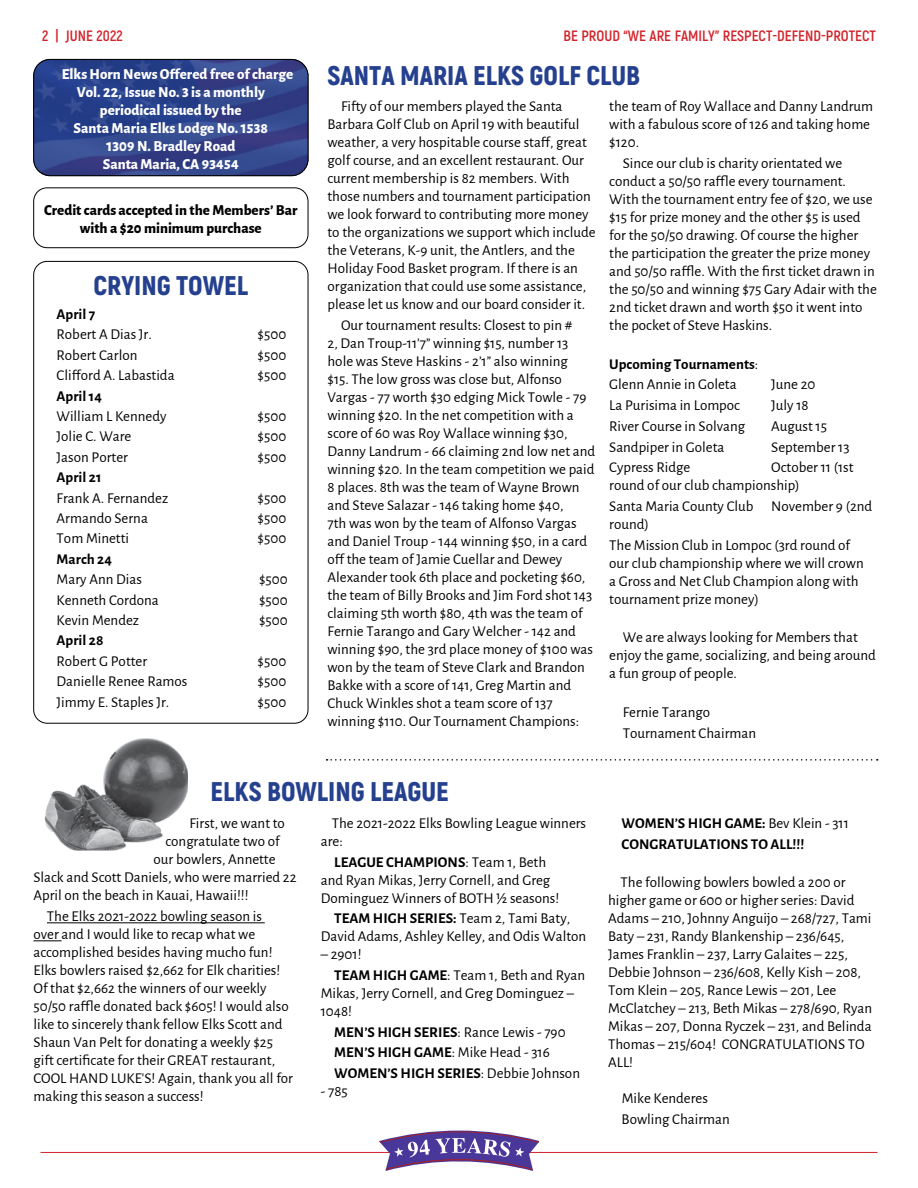
<style>
.page{position:relative;width:918px;height:1188px;background:#fff}
.page>*{position:absolute;margin:0;border:0;box-sizing:border-box;transform-origin:0 0}
.t1{font:900 27px "Akrobat";color:#25408f}
.t2{font:15px/18px "Alegreya Sans";color:#000}
.t3{font:700 15px/20.7px "Alegreya Sans";color:#000}
.t4{font:800 15px "Alegreya Sans";color:#fff}
.t5{font:800 15px/18px "Alegreya Sans";color:#000;text-align:center}
.t6{font:700 15px "Akrobat";color:#d2232a}
.s1{font-weight:400}
.s2{font-weight:700}
</style>
<div class="page">
<hr style="left:40px;top:1152px;width:838px;height:1px;background:#d2232a">
<svg style="left:380px;top:1128px;width:159px;height:15px"></svg>
<svg style="left:379px;top:1131px;width:160px;height:40px"></svg>
<svg style="left:34px;top:59px;width:274px;height:117px;background:#2f438a"></svg>
<div style="left:33px;top:59px;width:275px;height:117px;border:1px solid #000;border-radius:17px"></div>
<div style="left:33px;top:187px;width:275px;height:61px;border:1px solid #000;border-radius:13px"></div>
<div style="left:33px;top:261px;width:275px;height:463px;border:1px solid #000;border-radius:14px"></div>
<img style="left:44px;top:738px;width:144px;height:113px">
<hr style="left:47px;top:922px;width:218px;height:1px;background:#000">
<svg style="left:33px;top:940px;width:29px;height:1px"></svg>
<svg style="left:327px;top:759px;width:551px;height:2px"></svg>
<p class="t6" style="left:42px;top:26px;width:82px">2 | JUNE 2022</p>
<p class="t6" style="left:563px;top:26px;width:314px">BE PROUD “WE ARE FAMILY” RESPECT-DEFEND-PROTECT</p>
<p class="t4" style="left:62px;top:62px;width:233px">Elks Horn News Offered free of charge</p>
<p class="t4" style="left:77px;top:80px;width:190px">Vol. 22, Issue No. 3 is a monthly</p>
<p class="t4" style="left:100px;top:98px;width:143px">periodical issued by the</p>
<p class="t4" style="left:74px;top:116px;width:196px">Santa Maria Elks Lodge No. 1538</p>
<p class="t4" style="left:106px;top:134px;width:130px">1309 N. Bradley Road</p>
<p class="t4" style="left:103px;top:152px;width:138px">Santa Maria, CA 93454</p>
<p class="t5" style="left:44px;top:200px;width:255px">Credit cards accepted in the Members’ Bar with a $20 minimum purchase</p>
<h1 class="t1" style="left:328px;top:58px;width:314px">SANTA MARIA ELKS GOLF CLUB</h1>
<p class="t2" style="left:328px;top:97px;width:270px;text-indent:14px">Fifty of our members played the Santa Barbara Golf Club on April 19 with beautiful weather, a very hospitable course staff, great golf course, and an excellent restaurant. Our current membership is 82 members. With those numbers and tournament participation we look forward to contributing more money to the organizations we support which include the Veterans, K-9 unit, the Antlers, and the Holiday Food Basket program. If there is an organization that could use some assistance, please let us know and our board consider it.</p>
<p class="t2" style="left:328px;top:316px;width:269px;text-indent:14px">Our tournament results: Closest to pin #<br>2, Dan Troup-11’7” winning $15, number 13 hole was Steve Haskins - 2’1” also winning<br>$15. The low gross was close but, Alfonso Vargas - 77 worth $30 edging Mick Towle - 79 winning $20. In the net competition with a score of 60 was Roy Wallace winning $30, Danny Landrum - 66 claiming 2nd low net and winning $20. In the team competition we paid 8 places. 8th was the team of Wayne Brown and Steve Salazar - 146 taking home $40,<br>7th was won by the team of Alfonso Vargas and Daniel Troup - 144 winning $50, in a card off the team of Jamie Cuellar and Dewey Alexander took 6th place and pocketing $60, the team of Billy Brooks and Jim Ford shot 143 claiming 5th worth $80, 4th was the team of Fernie Tarango and Gary Welcher - 142 and winning $90, the 3rd place money of $100 was won by the team of Steve Clark and Brandon Bakke with a score of 141, Greg Martin and Chuck Winkles shot a team score of 137 winning $110. Our Tournament Champions:</p>
<p class="t2" style="left:609px;top:97px;width:266px">the team of Roy Wallace and Danny Landrum with a fabulous score of 126 and taking home $120.</p>
<p class="t2" style="left:609px;top:154px;width:269px;text-indent:14px">Since our club is charity orientated we conduct a 50/50 raffle every tournament.<br>With the tournament entry fee of $20, we use $15 for prize money and the other $5 is used for the 50/50 drawing. Of course the higher the participation the greater the prize money and 50/50 raffle. With the first ticket drawn in the 50/50 and winning $75 Gary Adair with the 2nd ticket drawn and worth $50 it went into the pocket of Steve Haskins.</p>
<p class="t3" style="left:609px;top:353px;width:151px">Upcoming Tournaments<span class="s1">:<br>Glenn Annie in Goleta</span></p>
<h1 class="t1" style="left:94px;top:268px;width:156px">CRYING TOWEL</h1>
<p class="t3" style="left:57px;top:303px;width:40px">April 7</p>
<p class="t2" style="left:57px;top:325px;width:97px">Robert A Dias Jr.</p>
<p class="t2" style="left:258px;top:325px;width:30px">$500</p>
<p class="t2" style="left:57px;top:345px;width:82px">Robert Carlon</p>
<p class="t2" style="left:258px;top:345px;width:30px">$500</p>
<p class="t2" style="left:57px;top:366px;width:120px">Clifford A. Labastida</p>
<p class="t2" style="left:258px;top:366px;width:30px">$500</p>
<p class="t3" style="left:57px;top:384px;width:47px">April 14</p>
<p class="t2" style="left:57px;top:406px;width:111px">William L Kennedy</p>
<p class="t2" style="left:258px;top:406px;width:30px">$500</p>
<p class="t2" style="left:57px;top:427px;width:76px">Jolie C. Ware</p>
<p class="t2" style="left:258px;top:427px;width:30px">$500</p>
<p class="t2" style="left:57px;top:447px;width:73px">Jason Porter</p>
<p class="t2" style="left:258px;top:447px;width:30px">$500</p>
<p class="t3" style="left:57px;top:466px;width:46px">April 21</p>
<p class="t2" style="left:57px;top:488px;width:113px">Frank A. Fernandez</p>
<p class="t2" style="left:258px;top:488px;width:30px">$500</p>
<p class="t2" style="left:57px;top:508px;width:93px">Armando Serna</p>
<p class="t2" style="left:258px;top:508px;width:30px">$500</p>
<p class="t2" style="left:57px;top:529px;width:74px">Tom Minetti</p>
<p class="t2" style="left:258px;top:529px;width:30px">$500</p>
<p class="t3" style="left:57px;top:548px;width:57px">March 24</p>
<p class="t2" style="left:57px;top:570px;width:87px">Mary Ann Dias</p>
<p class="t2" style="left:259px;top:570px;width:30px">$500</p>
<p class="t2" style="left:57px;top:590px;width:104px">Kenneth Cordona</p>
<p class="t2" style="left:259px;top:590px;width:30px">$500</p>
<p class="t2" style="left:57px;top:610px;width:84px">Kevin Mendez</p>
<p class="t2" style="left:259px;top:610px;width:30px">$500</p>
<p class="t3" style="left:57px;top:629px;width:48px">April 28</p>
<p class="t2" style="left:57px;top:651px;width:92px">Robert G Potter</p>
<p class="t2" style="left:258px;top:651px;width:30px">$500</p>
<p class="t2" style="left:57px;top:672px;width:132px">Danielle Renee Ramos</p>
<p class="t2" style="left:258px;top:672px;width:30px">$500</p>
<p class="t2" style="left:57px;top:692px;width:114px">Jimmy E. Staples Jr.</p>
<p class="t2" style="left:258px;top:692px;width:30px">$500</p>
<p class="t2" style="left:771px;top:375px;width:46px">June 20</p>
<p class="t2" style="left:609px;top:396px;width:132px">La Purisima in Lompoc</p>
<p class="t2" style="left:771px;top:396px;width:39px">July 18</p>
<p class="t2" style="left:609px;top:416px;width:137px">River Course in Solvang</p>
<p class="t2" style="left:771px;top:416px;width:57px">August 15</p>
<p class="t2" style="left:609px;top:437px;width:117px">Sandpiper in Goleta</p>
<p class="t2" style="left:771px;top:437px;width:80px">September 13</p>
<p class="t2" style="left:609px;top:458px;width:82px">Cypress Ridge</p>
<p class="t2" style="left:609px;top:458px;width:246px;text-indent:162px">October 11 (1st round of our club championship)</p>
<p class="t2" style="left:609px;top:496px;width:265px">Santa Maria County Club November 9 (2nd round)</p>
<p class="t2" style="left:609px;top:535px;width:256px">The Mission Club in Lompoc (3rd round of our club championship where we will crown a Gross and Net Club Champion along with tournament prize money)</p>
<p class="t2" style="left:609px;top:628px;width:268px;text-indent:14px">We are always looking for Members that enjoy the game, socializing, and being around a fun group of people.</p>
<p class="t2" style="left:623px;top:701px;width:135px;line-height:20.7px">Fernie Tarango<br>Tournament Chairman</p>
<h1 class="t1" style="left:211px;top:774px;width:240px">ELKS BOWLING LEAGUE</h1>
<p class="t2" style="left:189px;top:813px;width:97px">First, we want to</p>
<p class="t2" style="left:165px;top:831px;width:116px">congratulate two of</p>
<p class="t2" style="left:153px;top:849px;width:124px">our bowlers, Annette</p>
<p class="t2" style="left:33px;top:867px;width:265px">Slack and Scott Daniels, who were married 22</p>
<p class="t2" style="left:33px;top:885px;width:217px">April on the beach in Kauai, Hawaii!!!</p>
<p class="t2" style="left:33px;top:906px;width:261px;text-indent:14px">The Elks 2021-2022 bowling season is<br>over and I would like to recap what we accomplished besides having mucho fun!<br>Elks bowlers raised $2,662 for Elk charities!<br>Of that $2,662 the winners of our weekly 50/50 raffle donated back $605! I would also like to sincerely thank fellow Elks Scott and Shaun Van Pelt for donating a weekly $25 gift certificate for their GREAT restaurant, COOL HAND LUKE’S! Again, thank you all for making this season a success!</p>
<p class="t2" style="left:321px;top:813px;width:267px;text-indent:11px">The 2021-2022 Elks Bowling League winners are:</p>
<p class="t2" style="left:321px;top:852px;width:240px;text-indent:14px"><span class="s2">LEAGUE CHAMPIONS</span>: Team 1, Beth and Ryan Mikas, Jerry Cornell, and Greg<br>Dominguez Winners of BOTH ½ seasons!</p>
<p class="t2" style="left:321px;top:909px;width:267px;text-align:center"><span class="s2">TEAM HIGH SERIES:</span> Team 2, Tami Baty,<br>David Adams, Ashley Kelley, and Odis Walton</p>
<p class="t2" style="left:334px;top:943px;width:252px;line-height:20.7px;text-indent:-14px">– 2901!<br><span class="s2">TEAM HIGH GAME</span>: Team 1, Beth and Ryan</p>
<p class="t2" style="left:321px;top:983px;width:255px">Mikas, Jerry Cornell, and Greg Dominguez –<br>1048!</p>
<p class="t3" style="left:334px;top:1020px;width:247px">MEN’S HIGH SERIES<span class="s1">: Rance Lewis - 790<br></span>MEN’S HIGH GAME<span class="s1">: Mike Head - 316<br></span>WOMEN’S HIGH SERIES<span class="s1">: Debbie Johnson</span></p>
<p class="t2" style="left:321px;top:1082px;width:28px">- 785</p>
<p class="t3" style="left:622px;top:812px;width:229px">WOMEN’S HIGH GAME: <span class="s1">Bev Klein - 311<br></span>CONGRATULATIONS TO ALL!!!</p>
<p class="t2" style="left:608px;top:873px;width:266px;text-indent:12px">The following bowlers bowled a 200 or higher game or 600 or higher series: David Adams – 210, Johnny Anguijo – 268/727, Tami Baty – 231, Randy Blankenship – 236/645, James Franklin – 237, Larry Galaites – 225, Debbie Johnson – 236/608, Kelly Kish – 208, Tom Klein – 205, Rance Lewis – 201, Lee McClatchey – 213, Beth Mikas – 278/690, Ryan Mikas – 207, Donna Ryczek – 231, and Belinda Thomas – 215/604! CONGRATULATIONS TO ALL!</p>
<p class="t2" style="left:622px;top:1087px;width:110px;line-height:20.7px">Mike Kenderes<br>Bowling Chairman</p>
</div>
